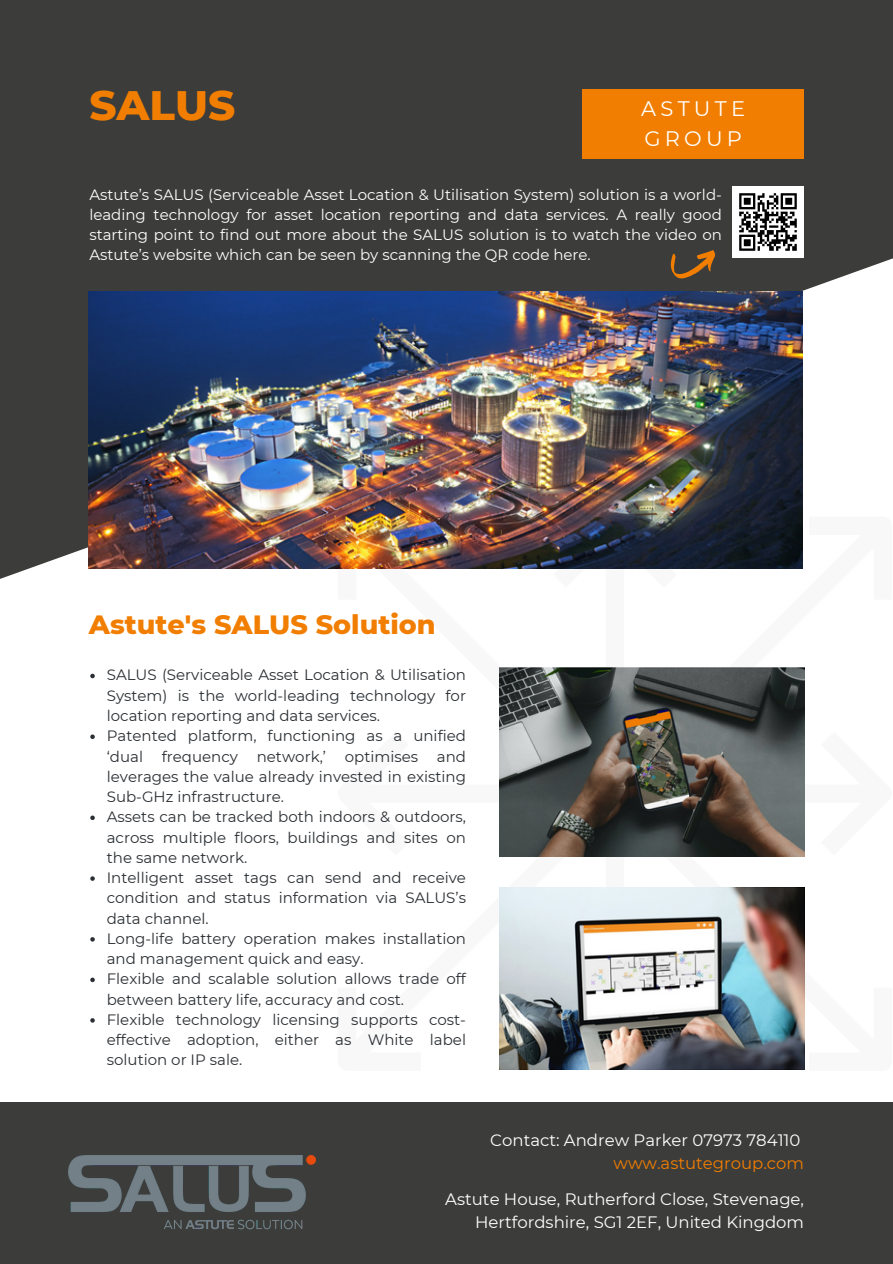
<style>
.page{position:relative;width:893px;height:1264px;background:#fff}
.page>*{position:absolute;margin:0;border:0;box-sizing:border-box;transform-origin:0 0}
.t1{font:800 42px "Montserrat";color:#f17e00}
.t2{font:800 27px "Montserrat";color:#f17e00}
.t3{font:21px/29.2px "Montserrat";letter-spacing:.2em;color:#fff}
.t4{font:16.5px/22.5px "Montserrat";color:#fff;text-align:right}
.t5{font:16.5px "Montserrat";color:#f17e00}
.t6{font:15px/20.2px "Montserrat";color:#2b2f33;text-align:justify}
.t7{font:15px/20.2px "Montserrat";color:#fff;text-align:justify}
</style>
<div class="page">
<svg style="left:0;top:0;width:892px;height:579px;background:#535352"></svg>
<div style="left:0;top:1102px;width:892px;height:161px;background:#3c3c3b"></div>
<img style="left:68px;top:1155px;width:247px;height:75px">
<img style="left:732px;top:186px;width:71px;height:71px">
<svg style="left:664px;top:236px;width:57px;height:52px;background:#534433"></svg>
<img style="left:89px;top:291px;width:713px;height:277px">
<img style="left:499px;top:667px;width:305px;height:189px">
<img style="left:499px;top:887px;width:305px;height:182px">
<svg style="left:90px;top:673px;width:5px;height:5px"></svg>
<svg style="left:90px;top:734px;width:5px;height:5px"></svg>
<svg style="left:90px;top:815px;width:5px;height:5px"></svg>
<svg style="left:90px;top:876px;width:5px;height:4px"></svg>
<svg style="left:90px;top:937px;width:5px;height:4px"></svg>
<svg style="left:90px;top:977px;width:5px;height:5px"></svg>
<svg style="left:90px;top:1018px;width:5px;height:4px"></svg>
<div style="left:582px;top:89px;width:222px;height:70px;background:#f17e00"></div>
<p class="t1" style="left:89px;top:80px;width:147px">SALUS</p>
<p class="t3" style="left:641px;top:94px;width:105px">ASTUTE<br>GROUP</p>
<p class="t7" style="left:89px;top:184px;width:634px">Astute’s SALUS (Serviceable Asset Location &amp; Utilisation System) solution is a world&shy;leading technology for asset location reporting and data services. A really good starting point to find out more about the SALUS solution is to watch the video on Astute’s website which can be seen by scanning the QR code here.</p>
<p class="t2" style="left:89px;top:608px;width:348px">Astute's SALUS Solution</p>
<p class="t6" style="left:107px;top:665px;width:361px">SALUS (Serviceable Asset Location &amp; Utilisation System) is the world-leading technology for location reporting and data services.</p>
<h2 class="t6" style="left:107px;top:725px;width:361px">Patented platform, functioning as a unified ‘dual frequency network,’ optimises and leverages the value already invested in existing Sub-GHz infrastructure.</h2>
<p class="t6" style="left:107px;top:806px;width:361px">Assets can be tracked both indoors &amp; outdoors, across multiple floors, buildings and sites on the same network.</p>
<p class="t6" style="left:107px;top:867px;width:361px">Intelligent asset tags can send and receive condition and status information via SALUS’s data channel.</p>
<p class="t6" style="left:107px;top:928px;width:361px">Long-life battery operation makes installation and management quick and easy.</p>
<p class="t6" style="left:107px;top:968px;width:361px">Flexible and scalable solution allows trade off between battery life, accuracy and cost.</p>
<p class="t6" style="left:107px;top:1009px;width:361px">Flexible technology licensing supports cost&shy;effective adoption, either as White label solution or IP sale.</p>
<p class="t4" style="left:490px;top:1129px;width:312px">Contact: Andrew Parker 07973 784110</p>
<p class="t5" style="left:613px;top:1152px;width:192px">www.astutegroup.com</p>
<h3 class="t4" style="left:445px;top:1188px;width:360px">Astute House, Rutherford Close, Stevenage,<br>Hertfordshire, SG1 2EF, United Kingdom</h3>
</div>
